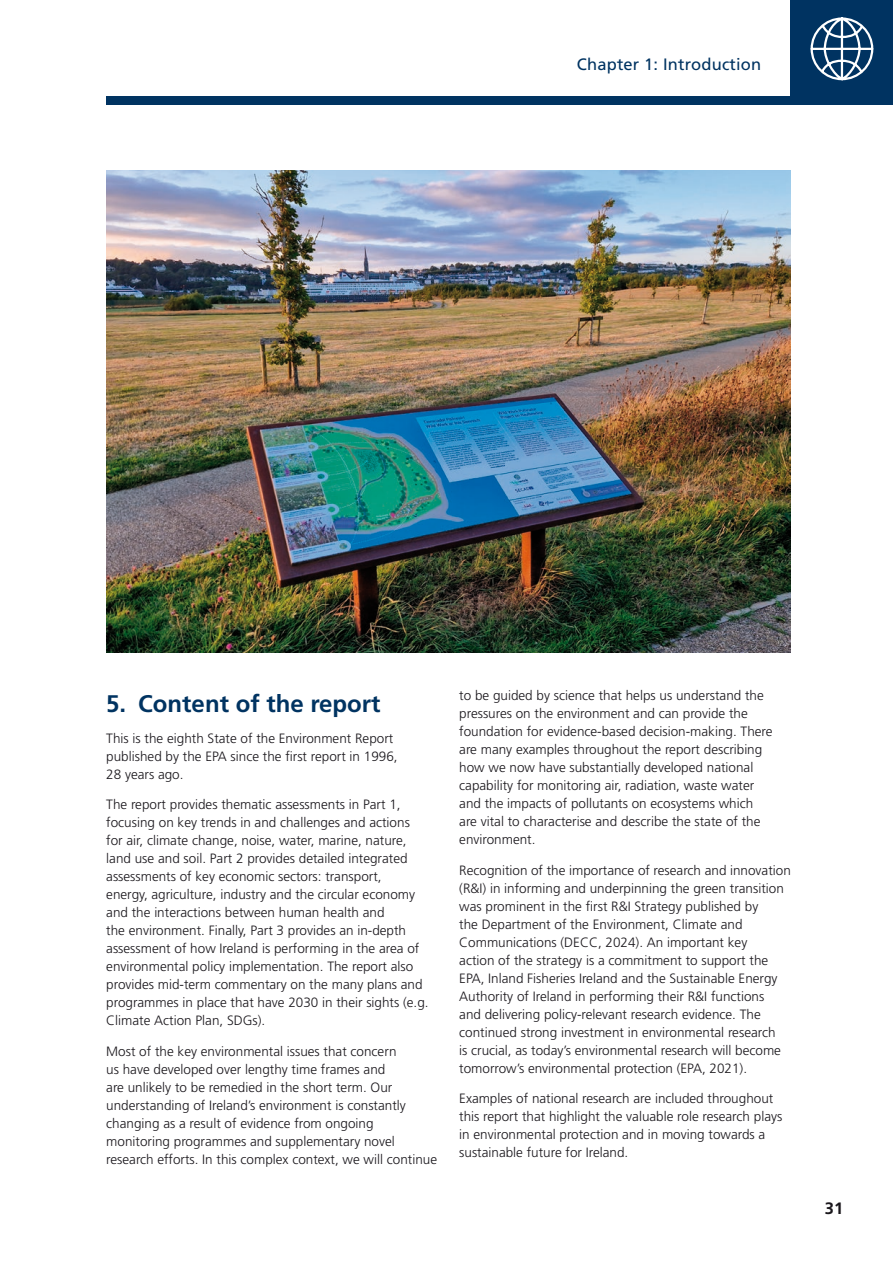
<style>
.page{position:relative;width:893px;height:1263px;background:#fff}
.page>*{position:absolute;margin:0;border:0;box-sizing:border-box;transform-origin:0 0}
.t1{font:700 24px "Frutiger LT Std";color:#003361}
.t2{font:16.5px "Frutiger LT Std";letter-spacing:.01em;color:#003361}
.t3{font:700 16.5px "Frutiger LT Std";color:#1a171c}
.Body_0-0__3{font:300 13.5px/18px "Frutiger LT Std";color:#1a171c}
</style>
<div class="page">
<div style="left:106px;top:96px;width:787px;height:9px;background:#003361"></div>
<div style="left:791px;top:0;width:102px;height:98px;background:#003361"></div>
<svg style="left:810px;top:17px;width:64px;height:64px"></svg>
<img style="left:106px;top:170px;width:685px;height:482px">
<p class="t2" style="left:577px;top:54px;width:186px">Chapter 1: Introduction</p>
<h1 class="t1" style="left:106px;top:689px;width:276px">5. Content of the report</h1>
<p class="Body_0-0__3" style="left:106px;top:729px;width:293px">This is the eighth State of the Environment Report published by the EPA since the first report in 1996,<br>28 years ago.</p>
<p class="Body_0-0__3" style="left:106px;top:796px;width:324px">The report provides thematic assessments in Part 1, focusing on key trends in and challenges and actions for air, climate change, noise, water, marine, nature, land use and soil. Part 2 provides detailed integrated assessments of key economic sectors: transport,<br>energy, agriculture, industry and the circular economy and the interactions between human health and<br>the environment. Finally, Part 3 provides an in-depth assessment of how Ireland is performing in the area of environmental policy implementation. The report also provides mid-term commentary on the many plans and programmes in place that have 2030 in their sights (e.g.<br>Climate Action Plan, SDGs).</p>
<p class="Body_0-0__3" style="left:106px;top:1043px;width:332px">Most of the key environmental issues that concern<br>us have developed over lengthy time frames and<br>are unlikely to be remedied in the short term. Our understanding of Ireland’s environment is constantly changing as a result of evidence from ongoing monitoring programmes and supplementary novel research efforts. In this complex context, we will continue</p>
<p class="Body_0-0__3" style="left:459px;top:686px;width:315px">to be guided by science that helps us understand the pressures on the environment and can provide the foundation for evidence-based decision-making. There are many examples throughout the report describing how we now have substantially developed national capability for monitoring air, radiation, waste water and the impacts of pollutants on ecosystems which are vital to characterise and describe the state of the environment.</p>
<p class="Body_0-0__3" style="left:459px;top:861px;width:333px">Recognition of the importance of research and innovation (R&amp;I) in informing and underpinning the green transition was prominent in the first R&amp;I Strategy published by<br>the Department of the Environment, Climate and Communications (DECC, 2024). An important key<br>action of the strategy is a commitment to support the EPA, Inland Fisheries Ireland and the Sustainable Energy Authority of Ireland in performing their R&amp;I functions<br>and delivering policy-relevant research evidence. The continued strong investment in environmental research<br>is crucial, as today’s environmental research will become tomorrow’s environmental protection (EPA, 2021).</p>
<p class="Body_0-0__3" style="left:459px;top:1090px;width:325px">Examples of national research are included throughout this report that highlight the valuable role research plays in environmental protection and in moving towards a sustainable future for Ireland.</p>
<p class="t3" style="left:825px;top:1198px;width:20px">31</p>
</div>
